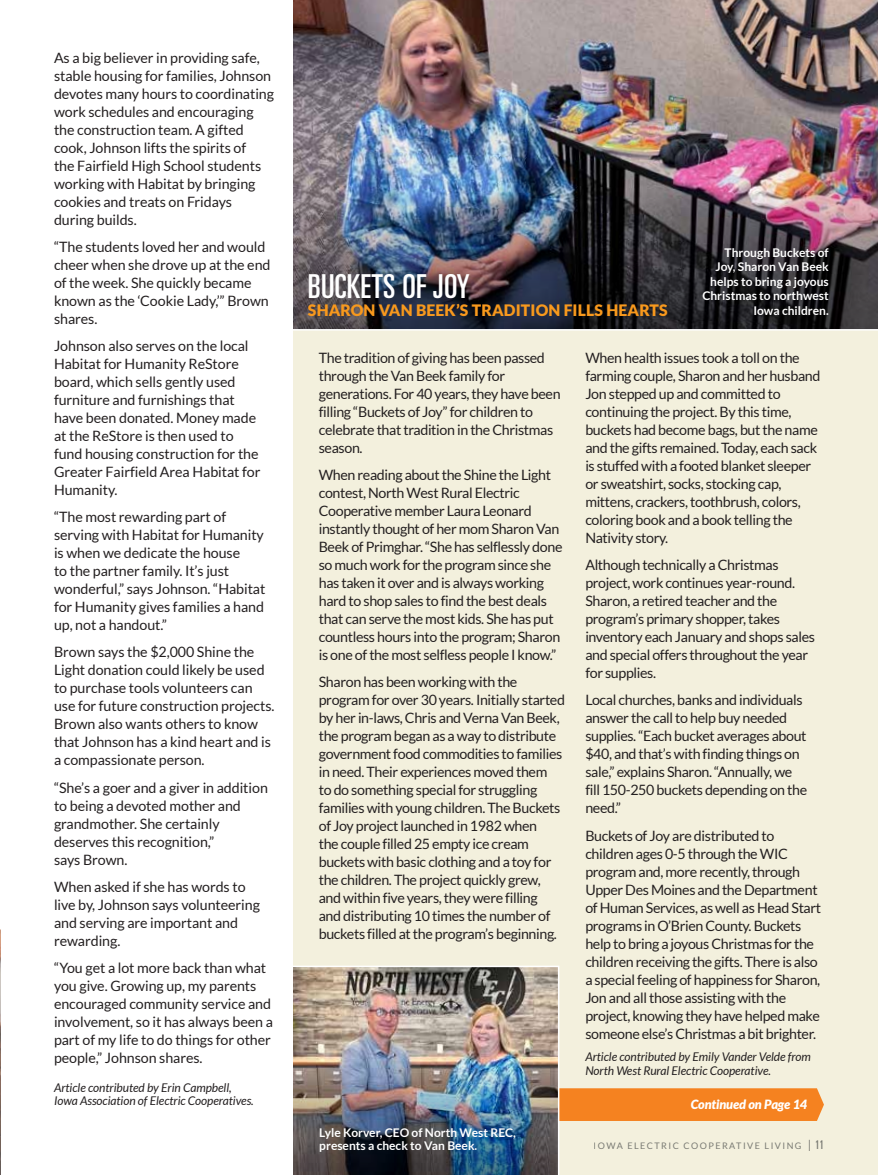
<style>
.page{position:relative;width:878px;height:1175px;background:#fff}
.page>*{position:absolute;margin:0;border:0;box-sizing:border-box;transform-origin:0 0}
.t1{font:ultra-condensed 33px "Univers";letter-spacing:.01em;color:#fff}
.t2{font:900 15.75px "Lato";letter-spacing:.01em;color:#f8991d}
.t3{font:14.25px/18px "Lato";letter-spacing:-.025em;color:#231f20}
.t4{font:14.25px/18px "Lato";letter-spacing:-.005em;color:#231f20}
.t5{font:italic 900 12.75px "Lato";letter-spacing:-.01em;color:#fff}
.t6{font:italic 12px/13.5px "Lato";letter-spacing:-.005em;color:#231f20}
.t7{font:700 12px/14.4px "Lato";color:#fff;text-align:right}
.t8{font:9px "Lato";letter-spacing:.16em;color:#808285}
.s1{font-size:12px}
.s2{font-family:"Univers";font-stretch:ultra-condensed;font-size:12px}
</style>
<div class="page">
<div style="left:293px;top:330px;width:585px;height:844px;background:#f3f0dd"></div>
<div style="left:559px;top:1088px;width:265px;height:32px;background:#f58220"></div>
<svg style="left:0;top:929px;width:1px;height:245px"></svg>
<img style="left:293px;top:0;width:585px;height:329px">
<img style="left:293px;top:965px;width:266px;height:209px">
<p class="t4" style="left:54px;top:48px;width:221px">As a big believer in providing safe, stable housing for families, Johnson devotes many hours to coordinating work schedules and encouraging the construction team. A gifted cook, Johnson lifts the spirits of<br>the Fairfield High School students working with Habitat by bringing cookies and treats on Fridays during builds.</p>
<p class="t4" style="left:54px;top:237px;width:218px">“The students loved her and would cheer when she drove up at the end of the week. She quickly became known as the ‘Cookie Lady,’” Brown shares.</p>
<p class="t4" style="left:54px;top:337px;width:208px">Johnson also serves on the local<br>Habitat for Humanity ReStore board, which sells gently used furniture and furnishings that have been donated. Money made at the ReStore is then used to fund housing construction for the<br>Greater Fairfield Area Habitat for<br>Humanity.</p>
<p class="t4" style="left:54px;top:508px;width:213px">“The most rewarding part of serving with Habitat for Humanity is when we dedicate the house<br>to the partner family. It’s just wonderful,” says Johnson. “Habitat for Humanity gives families a hand up, not a handout.”</p>
<p class="t4" style="left:54px;top:643px;width:222px">Brown says the $2,000 Shine the<br>Light donation could likely be used to purchase tools volunteers can use for future construction projects.<br>Brown also wants others to know that Johnson has a kind heart and is a compassionate person.</p>
<p class="t4" style="left:54px;top:778px;width:215px">“She’s a goer and a giver in addition to being a devoted mother and grandmother. She certainly deserves this recognition,”<br>says Brown.</p>
<p class="t4" style="left:54px;top:877px;width:207px">When asked if she has words to live by, Johnson says volunteering and serving are important and rewarding.</p>
<p class="t4" style="left:54px;top:958px;width:220px">“You get a lot more back than what you give. Growing up, my parents encouraged community service and involvement, so it has always been a part of my life to do things for other people,” Johnson shares.</p>
<p class="t6" style="left:54px;top:1081px;width:201px">Article contributed by Erin Campbell,<br>Iowa Association of Electric Cooperatives.</p>
<h1 class="t1" style="left:308px;top:267px;width:163px">BUCKETS OF JOY</h1>
<p class="t2" style="left:308px;top:301px;width:361px">SHARON VAN BEEK’S TRADITION FILLS HEARTS</p>
<p class="t7" style="left:702px;top:245px;width:128px">Through Buckets of<br>Joy, Sharon Van Beek helps to bring a joyous<br>Christmas to northwest<br>Iowa children.</p>
<p class="t3" style="left:319px;top:348px;width:243px">The tradition of giving has been passed through the Van Beek family for generations. For 40 years, they have been filling “Buckets of Joy” for children to celebrate that tradition in the Christmas season.</p>
<p class="t3" style="left:319px;top:466px;width:245px">When reading about the Shine the Light contest, North West Rural Electric Cooperative member Laura Leonard instantly thought of her mom Sharon Van Beek of Primghar. “She has selflessly done so much work for the program since she has taken it over and is always working hard to shop sales to find the best deals that can serve the most kids. She has put countless hours into the program; Sharon is one of the most selfless people I know.”</p>
<p class="t3" style="left:319px;top:673px;width:248px">Sharon has been working with the program for over 30 years. Initially started by her in-laws, Chris and Verna Van Beek, the program began as a way to distribute government food commodities to families in need. Their experiences moved them<br>to do something special for struggling families with young children. The Buckets of Joy project launched in 1982 when<br>the couple filled 25 empty ice cream buckets with basic clothing and a toy for the children. The project quickly grew, and within five years, they were filling<br>and distributing 10 times the number of buckets filled at the program’s beginning.</p>
<p class="t7" style="left:319px;top:1125px;width:198px;line-height:13.5px;text-align:left">Lyle Korver, CEO of North West REC, presents a check to Van Beek.</p>
<p class="t3" style="left:585px;top:348px;width:237px">When health issues took a toll on the farming couple, Sharon and her husband Jon stepped up and committed to continuing the project. By this time, buckets had become bags, but the name and the gifts remained. Today, each sack is stuffed with a footed blanket sleeper or sweatshirt, socks, stocking cap, mittens, crackers, toothbrush, colors, coloring book and a book telling the Nativity story.</p>
<p class="t3" style="left:585px;top:556px;width:231px">Although technically a Christmas project, work continues year-round.<br>Sharon, a retired teacher and the program’s primary shopper, takes inventory each January and shops sales and special offers throughout the year for supplies.</p>
<p class="t3" style="left:585px;top:691px;width:223px">Local churches, banks and individuals answer the call to help buy needed supplies. “Each bucket averages about $40, and that’s with finding things on sale,” explains Sharon. “Annually, we fill 150-250 buckets depending on the need.”</p>
<p class="t3" style="left:585px;top:826px;width:237px">Buckets of Joy are distributed to children ages 0-5 through the WIC program and, more recently, through Upper Des Moines and the Department of Human Services, as well as Head Start programs in O’Brien County. Buckets help to bring a joyous Christmas for the children receiving the gifts. There is also a special feeling of happiness for Sharon, Jon and all those assisting with the project, knowing they have helped make someone else’s Christmas a bit brighter.</p>
<p class="t6" style="left:585px;top:1050px;width:227px">Article contributed by Emily Vander Velde from<br>North West Rural Electric Cooperative.</p>
<p class="t5" style="left:690px;top:1097px;width:118px">Continued on Page 14</p>
<p class="t8" style="left:593px;top:1140px;width:232px">IOWA ELECTRIC COOPERATIVE LIVING <span class="s1">|</span> <span class="s2">11</span></p>
</div>
